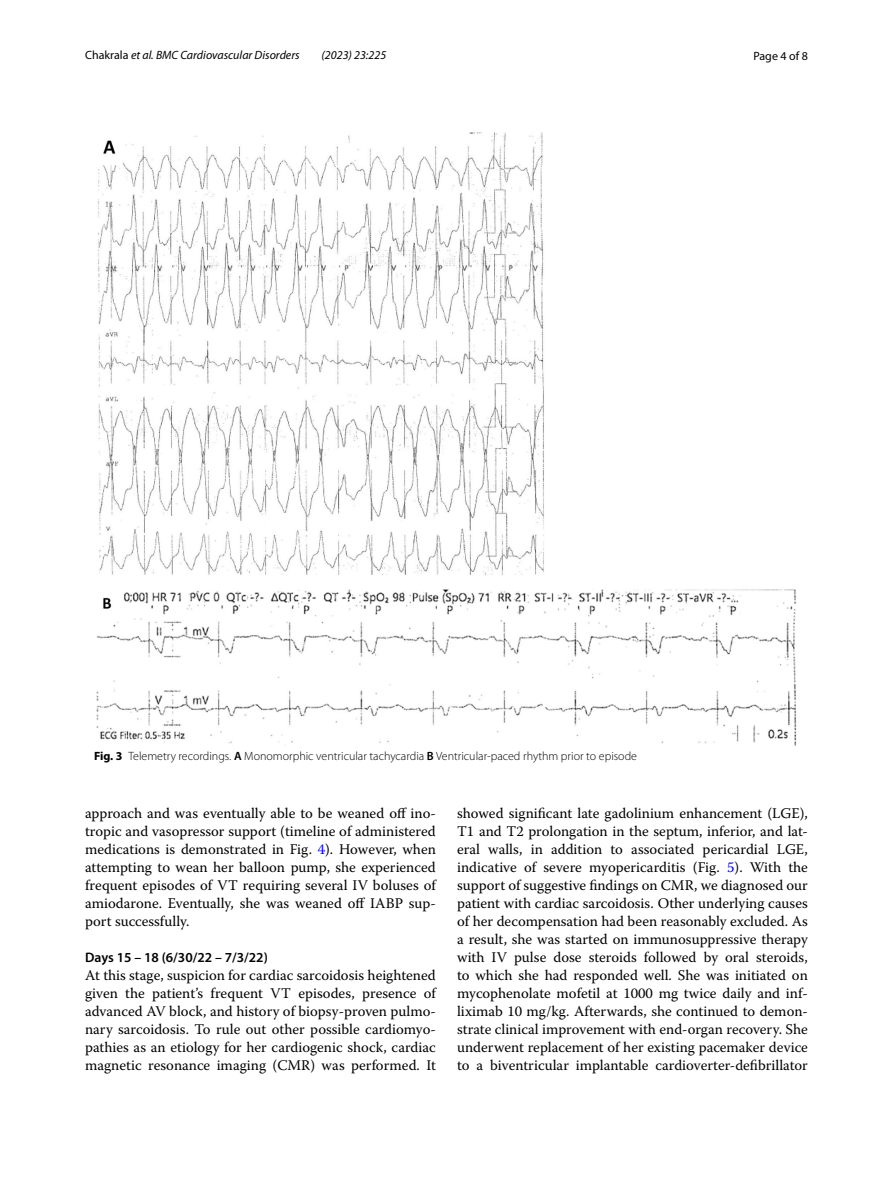
<style>
.page{position:relative;width:893px;height:1187px;background:#fff}
.page>*{position:absolute;margin:0;border:0;box-sizing:border-box;transform-origin:0 0}
.t1{font:14.7px/18px "Warnock Pro";color:#000;text-align:justify}
.t2{font:600 13.8px "Myriad Pro";color:#000}
.t3{font:300 12px "Myriad Pro";color:#000}
.t4{font:italic 12px "Myriad Pro";color:#000}
.t5{font:12px "Myriad Pro";color:#000}
.s1{font-style:normal}
.s2{font-weight:700}
.s3{font-weight:600}
.s4{color:#00f}
</style>
<div class="page">
<img style="left:96px;top:133px;width:701px;height:612px">
<p class="t4" style="left:85px;top:48px;width:216px"><span class="s1">Chakrala</span> et al. BMC Cardiovascular Disorders</p>
<p class="t4" style="left:322px;top:48px;width:66px">(2023) 23:225</p>
<p class="t5" style="left:753px;top:48px;width:56px">Page 4 of 8</p>
<p class="t3" style="left:94px;top:749px;width:544px"><span class="s2">Fig. 3</span> Telemetry recordings. <span class="s3">A</span> Monomorphic ventricular tachycardia <span class="s3">B</span> Ventricular-paced rhythm prior to episode</p>
<p class="t1" style="left:85px;top:803px;width:352px">approach and was eventually able to be weaned off ino&shy;tropic and vasopressor support (timeline of administered medications is demonstrated in Fig. <span class="s4">4</span>). However, when attempting to wean her balloon pump, she experienced frequent episodes of VT requiring several IV boluses of amiodarone. Eventually, she was weaned off IABP sup&shy;port successfully.</p>
<p class="t2" style="left:85px;top:948px;width:184px">Days 15 – 18 (6/30/22 – 7/3/22)</p>
<p class="t1" style="left:85px;top:965px;width:352px">At this stage, suspicion for cardiac sarcoidosis heightened given the patient’s frequent VT episodes, presence of advanced AV block, and history of biopsy-proven pulmo&shy;nary sarcoidosis. To rule out other possible cardiomyo&shy;pathies as an etiology for her cardiogenic shock, cardiac magnetic resonance imaging (CMR) was performed. It</p>
<p class="t1" style="left:457px;top:803px;width:352px">showed significant late gadolinium enhancement (LGE), T1 and T2 prolongation in the septum, inferior, and lat&shy;eral walls, in addition to associated pericardial LGE, indicative of severe myopericarditis (Fig. <span class="s4">5</span>). With the support of suggestive findings on CMR, we diagnosed our patient with cardiac sarcoidosis. Other underlying causes of her decompensation had been reasonably excluded. As a result, she was started on immunosuppressive therapy with IV pulse dose steroids followed by oral steroids, to which she had responded well. She was initiated on mycophenolate mofetil at 1000 mg twice daily and inf&shy;liximab 10 mg/kg. Afterwards, she continued to demon&shy;strate clinical improvement with end-organ recovery. She underwent replacement of her existing pacemaker device to a biventricular implantable cardioverter-defibrillator</p>
</div>
